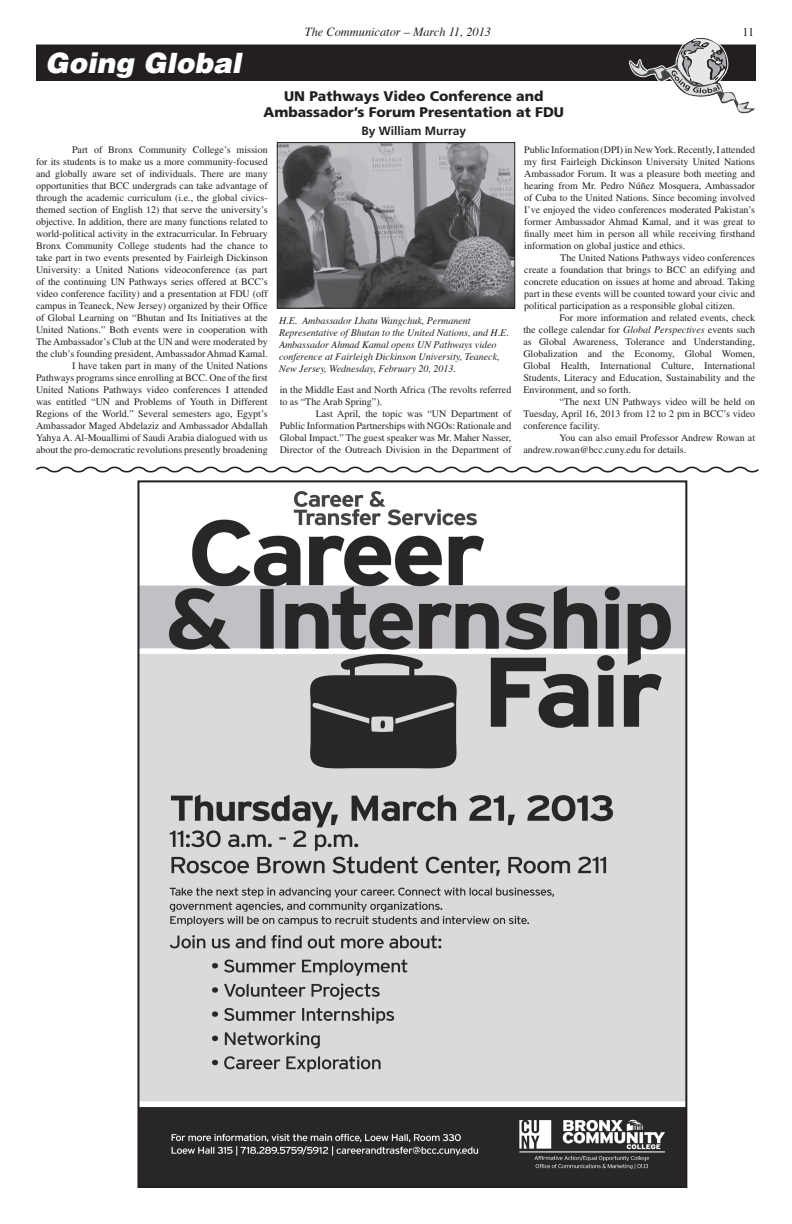
<style>
.page{position:relative;width:792px;height:1224px;background:#fff}
.page>*{position:absolute;margin:0;border:0;box-sizing:border-box;transform-origin:0 0}
.t1{font:italic 900 28px "Helvetica";color:#fff}
.t2{font:900 14px/16.8px "Frutiger";color:#231f20;text-align:center}
.t3{font:italic 12.4px "Times";color:#231f20}
.t4{font:700 12px "Frutiger";color:#231f20}
.t5{font:12px "Times";color:#231f20}
.t6{font:10px/12px "Times";color:#231f20;text-align:justify}
.t7{font:italic 10px/12px "Times";color:#231f20}
.s1{font-style:italic}
</style>
<div class="page">
<hr style="left:36px;top:44px;width:720px;height:2px;background:#231f20">
<div style="left:36px;top:46px;width:719px;height:35px;background:#231f20"></div>
<svg style="left:628px;top:38px;width:128px;height:76px"></svg>
<img style="left:279px;top:144px;width:234px;height:163px">
<div style="left:277px;top:142px;width:238px;height:167px;border:1px solid #231f20"></div>
<img style="left:140px;top:491px;width:544px;height:694px">
<svg style="left:36px;top:466px;width:723px;height:7px"></svg>
<h1 class="t1" style="left:45px;top:44px;width:197px">Going Global</h1>
<p class="t3" style="left:305px;top:21px;width:188px">The Communicator – March 11, 2013</p>
<p class="t5" style="left:742px;top:26px;width:13px">11</p>
<h2 class="t2" style="left:263px;top:87px;width:302px">UN Pathways Video Conference and<br>Ambassador’s Forum Presentation at FDU</h2>
<p class="t4" style="left:361px;top:124px;width:106px">By William Murray</p>
<p class="t6" style="left:36px;top:144px;width:233px;text-align:right">Part of Bronx Community College’s mission<br>for its students is to make us a more community-focused and globally aware set of individuals. There are many opportunities that BCC undergrads can take advantage of through the academic curriculum (i.e., the global civics&shy;themed section of English 12) that serve the university’s objective. In addition, there are many functions related to world-political activity in the extracurricular. In February Bronx Community College students had the chance to take part in two events presented by Fairleigh Dickinson University: a United Nations videoconference (as part of the continuing UN Pathways series offered at BCC’s video conference facility) and a presentation at FDU (off campus in Teaneck, New Jersey) organized by their Office of Global Learning on “Bhutan and Its Initiatives at the United Nations.” Both events were in cooperation with The Ambassador’s Club at the UN and were moderated by the club’s founding president, Ambassador Ahmad Kamal.<br>I have taken part in many of the United Nations Pathways programs since enrolling at BCC. One of the first United Nations Pathways video conferences I attended was entitled “UN and Problems of Youth in Different Regions of the World.” Several semesters ago, Egypt’s Ambassador Maged Abdelaziz and Ambassador Abdallah Yahya A. Al-Mouallimi of Saudi Arabia dialogued with us about the pro-democratic revolutions presently broadening</p>
<p class="t7" style="left:279px;top:314px;width:231px">H.E. Ambassador Lhatu Wangchuk, Permanent Representative of Bhutan to the United Nations, and H.E.<br>Ambassador Ahmad Kamal opens UN Pathways video conference at Fairleigh Dickinson University, Teaneck, New Jersey, Wednesday, February 20, 2013.</p>
<p class="t6" style="left:280px;top:384px;width:233px">in the Middle East and North Africa (The revolts referred to as “The Arab Spring”).</p>
<p class="t6" style="left:280px;top:408px;width:233px;text-indent:36px">Last April, the topic was “UN Department of Public Information Partnerships with NGOs: Rationale and Global Impact.” The guest speaker was Mr. Maher Nasser, Director of the Outreach Division in the Department of</p>
<p class="t6" style="left:524px;top:144px;width:232px">Public Information (DPI) in New York. Recently, I attended my first Fairleigh Dickinson University United Nations Ambassador Forum. It was a pleasure both meeting and hearing from Mr. Pedro Núñez Mosquera, Ambassador of Cuba to the United Nations. Since becoming involved I’ve enjoyed the video conferences moderated Pakistan’s former Ambassador Ahmad Kamal, and it was great to finally meet him in person all while receiving firsthand information on global justice and ethics.</p>
<p class="t6" style="left:524px;top:252px;width:232px;text-indent:36px">The United Nations Pathways video conferences create a foundation that brings to BCC an edifying and concrete education on issues at home and abroad. Taking part in these events will be counted toward your civic and political participation as a responsible global citizen.</p>
<p class="t6" style="left:523px;top:312px;width:233px;text-indent:36px">For more information and related events, check the college calendar for <span class="s1">Global Perspectives</span> events such as Global Awareness, Tolerance and Understanding, Globalization and the Economy, Global Women, Global Health, International Culture, International Students, Literacy and Education, Sustainability and the Environment, and so forth.</p>
<p class="t6" style="left:523px;top:396px;width:233px;text-indent:36px">“The next UN Pathways video will be held on Tuesday, April 16, 2013 from 12 to 2 pm in BCC’s video conference facility.</p>
<p class="t6" style="left:523px;top:432px;width:233px;text-indent:36px">You can also email Professor Andrew Rowan at andrew.rowan@bcc.cuny.edu for details.</p>
</div>
